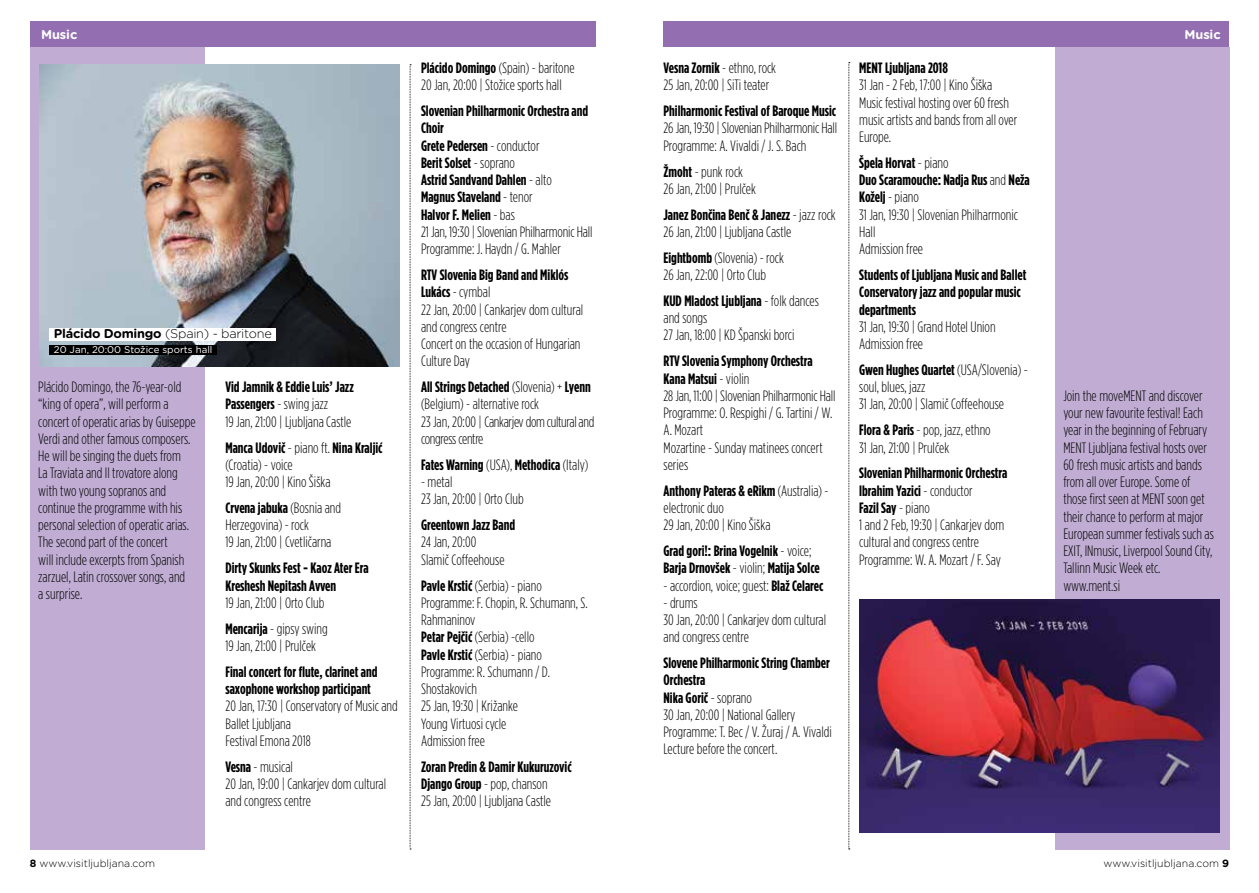
<style>
.page{position:relative;width:1259px;height:893px;background:#fff}
.page>*{position:absolute;margin:0;border:0;box-sizing:border-box;transform-origin:0 0}
.t1{font:300 15px/17.2px "Gotham Condensed";color:#000}
.t2{font:700 15px/17.2px "Gotham Condensed";color:#000}
.t3{font:300 15px/17.2px "Gotham Condensed";letter-spacing:-.02em;color:#000}
.t4{font:300 12.75px "Gotham Rounded";letter-spacing:-.02em;color:#000}
.t5{font:700 12.75px "Gotham Rounded";letter-spacing:-.005em;color:#fff}
.t6{font:300 10.5px "Gotham Rounded";color:#000}
.t7{font:9.75px "Gotham Rounded";color:#fff}
.s1{font-weight:700}
.s2{font-weight:300}
</style>
<div class="page">
<svg style="left:410px;top:64px;width:1px;height:786px"></svg>
<div style="left:30px;top:21px;width:565px;height:26px;background:#936fb1"></div>
<div style="left:30px;top:47px;width:175px;height:802px;background:#c1add4"></div>
<img style="left:40px;top:64px;width:360px;height:302px">
<div style="left:50px;top:328px;width:226px;height:13px;background:#fff"></div>
<div style="left:50px;top:345px;width:167px;height:10px;background:#000"></div>
<svg style="left:848px;top:62px;width:2px;height:788px;background:#c3c3c3"></svg>
<div style="left:663px;top:21px;width:566px;height:26px;background:#936fb1"></div>
<div style="left:1054px;top:47px;width:175px;height:802px;background:#c1add4"></div>
<img style="left:859px;top:599px;width:360px;height:233px">
<p class="t5" style="left:41px;top:25px;width:38px">Music</p>
<p class="t4" style="left:54px;top:325px;width:219px"><span class="s1">Plácido Domingo</span> (Spain) - baritone</p>
<p class="t7" style="left:54px;top:343px;width:160px">20 Jan, 20:00 Stožice sports hall</p>
<p class="t1" style="left:38px;top:378px;width:159px">Plácido Domingo, the 76-year-old “king of opera”, will perform a concert of operatic arias by Guiseppe<br>Verdi and other famous composers.<br>He will be singing the duets from<br>La Traviata and Il trovatore along with two young sopranos and continue the programme with his personal selection of operatic arias.<br>The second part of the concert<br>will include excerpts from Spanish zarzuel, Latin crossover songs, and<br>a surprise.</p>
<p class="t1" style="left:225px;top:378px;width:130px"><span class="s1">Vid Jamnik &amp; Eddie Luis’ Jazz<br>Passengers</span> - swing jazz<br>19 Jan, 21:00 | Ljubljana Castle</p>
<p class="t1" style="left:225px;top:439px;width:159px"><span class="s1">Manca Udovič</span> - piano ft. <span class="s1">Nina Kraljić </span>(Croatia) - voice<br>19 Jan, 20:00 | Kino Šiška</p>
<p class="t1" style="left:225px;top:499px;width:117px"><span class="s1">Crvena jabuka</span> (Bosnia and<br>Herzegovina) - rock<br>19 Jan, 21:00 | Cvetličarna</p>
<p class="t2" style="left:225px;top:559px;width:145px">Dirty Skunks Fest - Kaoz Ater Era<br>Kreshesh Nepitash Avven</p>
<p class="t1" style="left:225px;top:590px;width:104px;line-height:25.8px">19 Jan, 21:00 | Orto Club<br><span class="s1">Mencarija</span> - gipsy swing</p>
<p class="t1" style="left:225px;top:637px;width:92px">19 Jan, 21:00 | Prulček</p>
<p class="t2" style="left:225px;top:663px;width:154px">Final concert for flute, clarinet and saxophone workshop participant</p>
<p class="t1" style="left:225px;top:697px;width:174px">20 Jan, 17:30 | Conservatory of Music and<br>Ballet Ljubljana<br>Festival Emona 2018</p>
<p class="t1" style="left:225px;top:758px;width:162px"><span class="s1">Vesna</span> - musical<br>20 Jan, 19:00 | Cankarjev dom cultural and congress centre</p>
<p class="t1" style="left:421px;top:59px;width:155px"><span class="s1">Plácido Domingo</span> (Spain) - baritone<br>20 Jan, 20:00 | Stožice sports hall</p>
<p class="t2" style="left:421px;top:102px;width:173px">Slovenian Philharmonic Orchestra and<br>Choir<br>Grete Pedersen <span class="s2">- conductor<br></span>Berit Solset <span class="s2">- soprano<br></span>Astrid Sandvand Dahlen <span class="s2">- alto<br></span>Magnus Staveland <span class="s2">- tenor<br></span>Halvor F. Melien <span class="s2">- bas<br>21 Jan, 19:30 | Slovenian Philharmonic Hall<br>Programme: J. Haydn / G. Mahler</span></p>
<p class="t1" style="left:421px;top:266px;width:164px"><span class="s1">RTV Slovenia Big Band and Miklós<br>Lukács</span> - cymbal<br>22 Jan, 20:00 | Cankarjev dom cultural and congress centre<br>Concert on the occasion of Hungarian<br>Culture Day</p>
<p class="t3" style="left:421px;top:378px;width:175px"><span class="s1">All Strings Detached</span> (Slovenia) + <span class="s1">Lyenn </span>(Belgium) - alternative rock<br>23 Jan, 20:00 | Cankarjev dom cultural and congress centre</p>
<p class="t2" style="left:421px;top:456px;width:169px">Fates Warning <span class="s2">(USA),</span> Methodica <span class="s2">(Italy)</span></p>
<p class="t1" style="left:421px;top:473px;width:104px">- metal<br>23 Jan, 20:00 | Orto Club</p>
<p class="t2" style="left:421px;top:516px;width:96px">Greentown Jazz Band</p>
<p class="t1" style="left:421px;top:533px;width:85px">24 Jan, 20:00<br>Slamič Coffeehouse</p>
<p class="t1" style="left:421px;top:577px;width:168px"><span class="s1">Pavle Krstić</span> (Serbia) - piano<br>Programme: F. Chopin, R. Schumann, S.<br>Rahmaninov<br><span class="s1">Petar Pejčić</span> (Serbia) -cello<br><span class="s1">Pavle Krstić</span> (Serbia) - piano<br>Programme: R. Schumann / D.<br>Shostakovich<br>25 Jan, 19:30 | Križanke<br>Young Virtuosi cycle<br>Admission free</p>
<p class="t2" style="left:421px;top:758px;width:152px">Zoran Predin &amp; Damir Kukuruzović<br>Django Group <span class="s2">- pop, chanson<br>25 Jan, 20:00 | Ljubljana Castle</span></p>
<p class="t1" style="left:663px;top:59px;width:114px"><span class="s1">Vesna Zornik</span> - ethno, rock<br>25 Jan, 20:00 | SiTi teater</p>
<p class="t2" style="left:663px;top:102px;width:174px">Philharmonic Festival of Baroque Music</p>
<p class="t1" style="left:663px;top:119px;width:175px">26 Jan, 19:30 | Slovenian Philharmonic Hall<br>Programme: A. Vivaldi / J. S. Bach</p>
<p class="t1" style="left:663px;top:163px;width:94px"><span class="s1">Žmoht</span> - punk rock<br>26 Jan, 21:00 | Prulček</p>
<p class="t1" style="left:663px;top:206px;width:174px"><span class="s1">Janez Bončina Benč &amp; Janezz</span> - jazz rock<br>26 Jan, 21:00 | Ljubljana Castle</p>
<p class="t1" style="left:663px;top:249px;width:122px"><span class="s1">Eightbomb</span> (Slovenia) - rock<br>26 Jan, 22:00 | Orto Club</p>
<p class="t1" style="left:663px;top:292px;width:157px"><span class="s1">KUD Mladost Ljubljana</span> - folk dances and songs<br>27 Jan, 18:00 | KD Španski borci</p>
<p class="t1" style="left:663px;top:352px;width:173px"><span class="s1">RTV Slovenia Symphony Orchestra<br>Kana Matsui</span> - violin<br>28 Jan, 11:00 | Slovenian Philharmonic Hall<br>Programme: O. Respighi / G. Tartini / W.<br>A. Mozart<br>Mozartine - Sunday matinees concert series</p>
<p class="t1" style="left:663px;top:482px;width:167px"><span class="s1">Anthony Pateras &amp; eRikm</span> (Australia) - electronic duo<br>29 Jan, 20:00 | Kino Šiška</p>
<p class="t2" style="left:663px;top:542px;width:158px">Grad gori!: Brina Vogelnik <span class="s2">- voice;<br></span>Barja Drnovšek <span class="s2">- violin;</span> Matija Solce</p>
<p class="t1" style="left:663px;top:577px;width:161px">- accordion, voice; guest: <span class="s1">Blaž Celarec</span></p>
<p class="t1" style="left:663px;top:594px;width:164px">- drums<br>30 Jan, 20:00 | Cankarjev dom cultural and congress centre</p>
<p class="t1" style="left:663px;top:654px;width:170px"><span class="s1">Slovene Philharmonic String Chamber<br>Orchestra<br>Nika Gorič</span> - soprano<br>30 Jan, 20:00 | National Gallery<br>Programme: T. Bec / V. Žuraj / A. Vivaldi<br>Lecture before the concert.</p>
<p class="t2" style="left:859px;top:59px;width:90px">MENT Ljubljana 2018</p>
<p class="t1" style="left:859px;top:76px;width:160px">31 Jan - 2 Feb, 17:00 | Kino Šiška<br>Music festival hosting over 60 fresh music artists and bands from all over<br>Europe.</p>
<p class="t1" style="left:859px;top:154px;width:172px"><span class="s1">Špela Horvat</span> - piano<br><span class="s1">Duo Scaramouche: Nadja Rus</span> and <span class="s1">Neža<br>Koželj</span> - piano<br>31 Jan, 19:30 | Slovenian Philharmonic<br>Hall<br>Admission free</p>
<p class="t2" style="left:859px;top:266px;width:169px">Students of Ljubljana Music and Ballet<br>Conservatory jazz and popular music departments</p>
<p class="t1" style="left:859px;top:318px;width:138px">31 Jan, 19:30 | Grand Hotel Union<br>Admission free</p>
<p class="t1" style="left:859px;top:361px;width:170px"><span class="s1">Gwen Hughes Quartet</span> (USA/Slovenia) - soul, blues, jazz<br>31 Jan, 20:00 | Slamič Coffeehouse</p>
<p class="t1" style="left:859px;top:421px;width:133px"><span class="s1">Flora &amp; Paris</span> - pop, jazz, ethno<br>31 Jan, 21:00 | Prulček</p>
<p class="t1" style="left:859px;top:464px;width:150px"><span class="s1">Slovenian Philharmonic Orchestra<br>Ibrahim Yazici</span> - conductor<br><span class="s1">Fazil Say</span> - piano<br>1 and 2 Feb, 19:30 | Cankarjev dom cultural and congress centre<br>Programme: W. A. Mozart / F. Say</p>
<p class="t5" style="left:1184px;top:25px;width:38px">Music</p>
<p class="t1" style="left:1063px;top:387px;width:152px">Join the moveMENT and discover your new favourite festival! Each year in the beginning of February<br>MENT Ljubljana festival hosts over<br>60 fresh music artists and bands from all over Europe. Some of those first seen at MENT soon get their chance to perform at major<br>European summer festivals such as<br>EXIT, INmusic, Liverpool Sound City,<br>Tallinn Music Week etc. www.ment.si</p>
<p class="t6" style="left:30px;top:857px;width:127px"><span class="s1">8</span> www.visitljubljana.com</p>
<p class="t6" style="left:1103px;top:857px;width:127px">www.visitljubljana.com <span class="s1">9</span></p>
</div>
